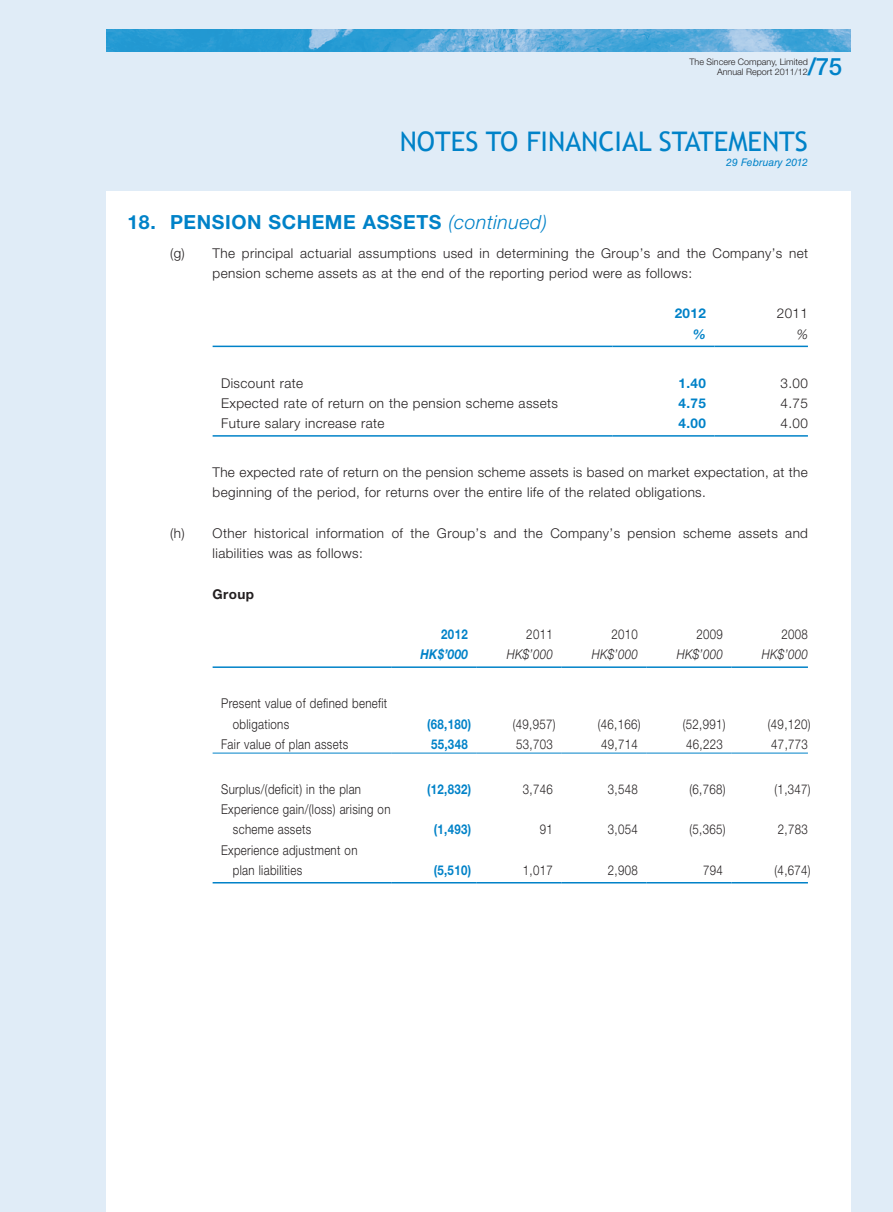
<style>
.page{position:relative;width:893px;height:1212px;background:#e0ecf7}
.page>*{position:absolute;margin:0;border:0;box-sizing:border-box;transform-origin:0 0}
.t1{font:27px "Trebuchet MS";color:#0082c8}
.t2{font:500 24px "Helvetica Neue LT Std";color:#0082c8}
.t3{font:700 19.5px "Helvetica Neue LT Std";letter-spacing:.03em;color:#0082c8}
.t4{font:300 13.5px/20.2px "Helvetica Neue LT Std";letter-spacing:.03em;color:#231f20}
.t5{font:300 13.5px/20.2px "Helvetica Neue LT Std";letter-spacing:.03em;color:#231f20;scale:.85 1}
.t6{font:700 13.5px "Helvetica Neue LT Std";letter-spacing:.03em;color:#0082c8;scale:.85 1}
.t7{font:italic 300 13.5px "Helvetica Neue LT Std";letter-spacing:.03em;color:#231f20;scale:.85 1}
.t8{font:700 13.5px "Helvetica Neue LT Std";letter-spacing:.03em;color:#0082c8}
.t9{font:italic 700 13.5px "Helvetica Neue LT Std";color:#0082c8;scale:.85 1}
.t10{font:700 13.5px "Helvetica Neue LT Std";letter-spacing:.03em;color:#231f20}
.t11{font:italic 700 13.5px "Helvetica Neue LT Std";color:#0082c8}
.t12{font:italic 300 13.5px "Helvetica Neue LT Std";letter-spacing:.03em;color:#231f20}
.t13{font:italic 10.5px "Helvetica LT Std";color:#0082c8}
.t14{font:300 9px/10.5px "Helvetica Neue LT Std";color:#231f20;text-align:right}
.s1{font-weight:300;font-style:italic}
</style>
<div class="page">
<div style="left:106px;top:191px;width:744px;height:1021px;background:#fff"></div>
<img style="left:106px;top:30px;width:744px;height:21px">
<hr style="left:213px;top:346px;width:399px;height:1px;background:#0082c8">
<hr style="left:612px;top:346px;width:102px;height:1px;background:#0082c8">
<hr style="left:714px;top:346px;width:94px;height:1px;background:#0082c8">
<hr style="left:213px;top:435px;width:399px;height:2px;background:#0082c8">
<hr style="left:612px;top:435px;width:102px;height:2px;background:#0082c8">
<hr style="left:714px;top:435px;width:94px;height:2px;background:#0082c8">
<hr style="left:213px;top:666px;width:178px;height:2px;background:#0082c8">
<hr style="left:391px;top:666px;width:85px;height:2px;background:#0082c8">
<hr style="left:476px;top:666px;width:85px;height:2px;background:#0082c8">
<hr style="left:561px;top:666px;width:85px;height:2px;background:#0082c8">
<hr style="left:646px;top:666px;width:85px;height:2px;background:#0082c8">
<hr style="left:731px;top:666px;width:77px;height:2px;background:#0082c8">
<hr style="left:213px;top:753px;width:178px;height:1px;background:#0082c8">
<hr style="left:391px;top:753px;width:85px;height:1px;background:#0082c8">
<hr style="left:476px;top:753px;width:85px;height:1px;background:#0082c8">
<hr style="left:561px;top:753px;width:85px;height:1px;background:#0082c8">
<hr style="left:646px;top:753px;width:85px;height:1px;background:#0082c8">
<hr style="left:731px;top:753px;width:77px;height:1px;background:#0082c8">
<hr style="left:213px;top:882px;width:178px;height:1px;background:#0082c8">
<hr style="left:391px;top:882px;width:85px;height:1px;background:#0082c8">
<hr style="left:476px;top:882px;width:85px;height:1px;background:#0082c8">
<hr style="left:561px;top:882px;width:85px;height:1px;background:#0082c8">
<hr style="left:646px;top:882px;width:85px;height:1px;background:#0082c8">
<hr style="left:731px;top:882px;width:77px;height:1px;background:#0082c8">
<p class="t14" style="left:689px;top:56px;width:120px">The Sincere Company, Limited<br>Annual Report 2011/12</p>
<h2 class="t2" style="left:808px;top:52px;width:36px">/75</h2>
<h1 class="t1" style="left:400px;top:125px;width:410px">NOTES TO FINANCIAL STATEMENTS</h1>
<p class="t13" style="left:726px;top:156px;width:83px">29 February 2012</p>
<h3 class="t3" style="left:128px;top:210px;width:421px">18. PENSION SCHEME ASSETS <span class="s1">(continued)</span></h3>
<p class="t4" style="left:213px;top:242px;width:597px;text-indent:-43px">(g) The principal actuarial assumptions used in determining the Group’s and the Company’s net pension scheme assets as at the end of the reporting period were as follows:</p>
<p class="t8" style="left:675px;top:305px;width:33px">2012</p>
<p class="t4" style="left:777px;top:303px;width:33px">2011</p>
<p class="t11" style="left:693px;top:325px;width:15px">%</p>
<p class="t12" style="left:797px;top:326px;width:13px">%</p>
<p class="t4" style="left:221px;top:372px;width:84px">Discount rate</p>
<p class="t8" style="left:678px;top:374px;width:29px">1.40</p>
<p class="t4" style="left:780px;top:372px;width:29px">3.00</p>
<p class="t4" style="left:221px;top:393px;width:338px">Expected rate of return on the pension scheme assets</p>
<p class="t8" style="left:678px;top:395px;width:29px">4.75</p>
<p class="t4" style="left:780px;top:393px;width:29px">4.75</p>
<p class="t4" style="left:221px;top:413px;width:165px">Future salary increase rate</p>
<p class="t8" style="left:678px;top:415px;width:29px">4.00</p>
<p class="t4" style="left:780px;top:413px;width:29px">4.00</p>
<p class="t4" style="left:213px;top:462px;width:597px">The expected rate of return on the pension scheme assets is based on market expectation, at the beginning of the period, for returns over the entire life of the related obligations.</p>
<p class="t4" style="left:213px;top:523px;width:597px;text-indent:-43px">(h) Other historical information of the Group’s and the Company’s pension scheme assets and liabilities was as follows:</p>
<p class="t10" style="left:213px;top:585px;width:43px">Group</p>
<p class="t6" style="left:441px;top:626px;width:33px">2012</p>
<p class="t5" style="left:526px;top:624px;width:33px">2011</p>
<p class="t5" style="left:611px;top:624px;width:33px">2010</p>
<p class="t5" style="left:696px;top:624px;width:33px">2009</p>
<p class="t5" style="left:781px;top:624px;width:33px">2008</p>
<p class="t9" style="left:420px;top:646px;width:57px">HK$’000</p>
<p class="t7" style="left:507px;top:646px;width:56px">HK$’000</p>
<p class="t7" style="left:592px;top:646px;width:56px">HK$’000</p>
<p class="t7" style="left:677px;top:646px;width:56px">HK$’000</p>
<p class="t7" style="left:762px;top:646px;width:56px">HK$’000</p>
<p class="t5" style="left:233px;top:693px;width:183px;text-indent:-12px">Present value of defined benefit obligations</p>
<p class="t6" style="left:427px;top:715px;width:53px">(68,180)</p>
<p class="t5" style="left:513px;top:713px;width:52px">(49,957)</p>
<p class="t5" style="left:598px;top:713px;width:52px">(46,166)</p>
<p class="t5" style="left:683px;top:713px;width:52px">(52,991)</p>
<p class="t5" style="left:768px;top:713px;width:52px">(49,120)</p>
<p class="t5" style="left:221px;top:734px;width:151px">Fair value of plan assets</p>
<p class="t6" style="left:431px;top:736px;width:45px">55,348</p>
<p class="t5" style="left:516px;top:734px;width:45px">53,703</p>
<p class="t5" style="left:601px;top:734px;width:45px">49,714</p>
<p class="t5" style="left:686px;top:734px;width:45px">46,223</p>
<p class="t5" style="left:771px;top:734px;width:45px">47,773</p>
<p class="t5" style="left:221px;top:779px;width:166px">Surplus/(deficit) in the plan</p>
<p class="t6" style="left:427px;top:781px;width:53px">(12,832)</p>
<p class="t5" style="left:523px;top:779px;width:37px">3,746</p>
<p class="t5" style="left:608px;top:779px;width:37px">3,548</p>
<p class="t5" style="left:689px;top:779px;width:44px">(6,768)</p>
<p class="t5" style="left:774px;top:779px;width:44px">(1,347)</p>
<p class="t5" style="left:233px;top:799px;width:187px;text-indent:-12px">Experience gain/(loss) arising on scheme assets</p>
<p class="t6" style="left:434px;top:821px;width:46px">(1,493)</p>
<p class="t5" style="left:540px;top:819px;width:17px">91</p>
<p class="t5" style="left:608px;top:819px;width:37px">3,054</p>
<p class="t5" style="left:689px;top:819px;width:44px">(5,365)</p>
<p class="t5" style="left:778px;top:819px;width:37px">2,783</p>
<p class="t5" style="left:233px;top:839px;width:148px;text-indent:-12px">Experience adjustment on plan liabilities</p>
<p class="t6" style="left:434px;top:862px;width:46px">(5,510)</p>
<p class="t5" style="left:523px;top:860px;width:37px">1,017</p>
<p class="t5" style="left:608px;top:860px;width:37px">2,908</p>
<p class="t5" style="left:703px;top:860px;width:25px">794</p>
<p class="t5" style="left:774px;top:860px;width:44px">(4,674)</p>
</div>
